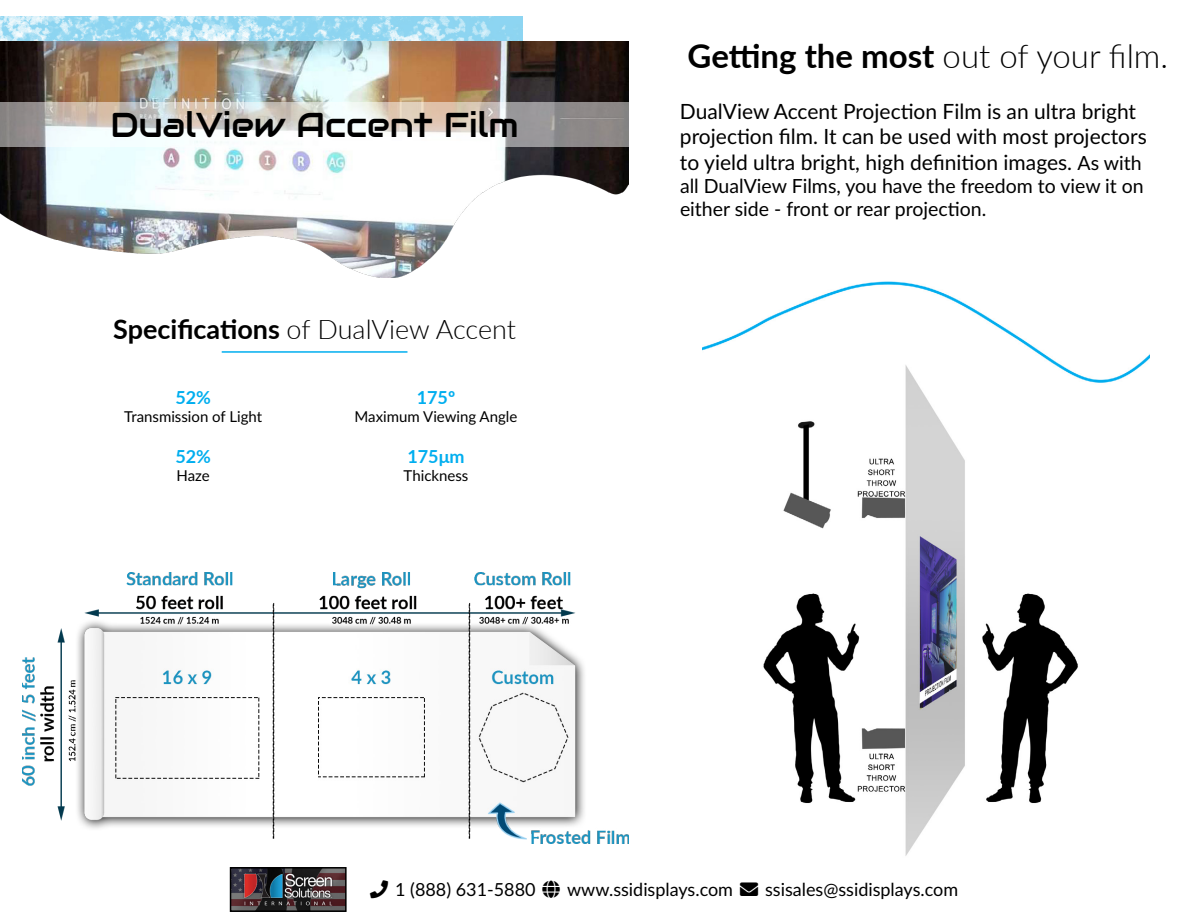
<style>
.page{position:relative;width:1188px;height:918px;background:#fff}
.page>*{position:absolute;margin:0;border:0;box-sizing:border-box;transform-origin:0 0}
.t1{font:34.5px "Audiowide";color:#000}
.t2{font:700 33px "Lato";color:#000}
.t3{font:300 27px "Lato";letter-spacing:-.005em;color:#000}
.t4{font:21px/25.2px "Lato";color:#000}
.t5{font:19.5px/23.4px "Lato";color:#000}
.t6{font:18px "Lato";color:#000}
.t7{font:700 18px "Lato";color:#00aeef}
.t8{font:15px "Lato";color:#000}
.s1{font-weight:700}
.s2{font-weight:300}
.s3{font-size:19.5px}
</style>
<div class="page">
<img style="left:233px;top:870px;width:111px;height:39px">
<div style="left:230px;top:867px;width:117px;height:45px;border:2px solid #000"></div>
<img style="left:0;top:16px;width:523px;height:26px">
<img style="left:0;top:42px;width:629px;height:236px">
<svg style="left:0;top:102px;width:629px;height:45px"></svg>
<img style="left:22px;top:572px;width:607px;height:271px">
<hr style="left:222px;top:351px;width:185px;height:2px;background:#00aeef">
<img style="left:703px;top:281px;width:447px;height:575px">
<h1 class="t1" style="left:110px;top:103px;width:410px">DualView Accent Film</h1>
<p class="t3" style="left:113px;top:310px;width:404px"><span class="s1">Specifications</span> of DualView Accent</p>
<p class="t7" style="left:175px;top:385px;width:37px">52%</p>
<p class="t8" style="left:124px;top:406px;width:140px">Transmission of Light</p>
<p class="t7" style="left:175px;top:443px;width:37px">52%</p>
<p class="t8" style="left:177px;top:465px;width:35px">Haze</p>
<p class="t7" style="left:417px;top:385px;width:40px">175º</p>
<p class="t8" style="left:355px;top:406px;width:164px">Maximum Viewing Angle</p>
<p class="t7" style="left:407px;top:443px;width:59px">175μm</p>
<p class="t8" style="left:404px;top:465px;width:66px">Thickness</p>
<h2 class="t2" style="left:688px;top:32px;width:482px">Getting the most <span class="s2">out of your film.</span></h2>
<p class="t4" style="left:680px;top:98px;width:468px">DualView Accent Projection Film is an ultra bright projection film. It can be used with most projectors to yield ultra bright, high definition images. <span class="s3">As with</span></p>
<p class="t5" style="left:680px;top:173px;width:465px">all DualView Films, you have the freedom to view it on either side - front or rear projection.</p>
<p class="t6" style="left:370px;top:877px;width:590px">□■ 1 (888) 631-5880 ●□ www.ssidisplays.com ■❖●□ ssisales@ssidisplays.com</p>
</div>
